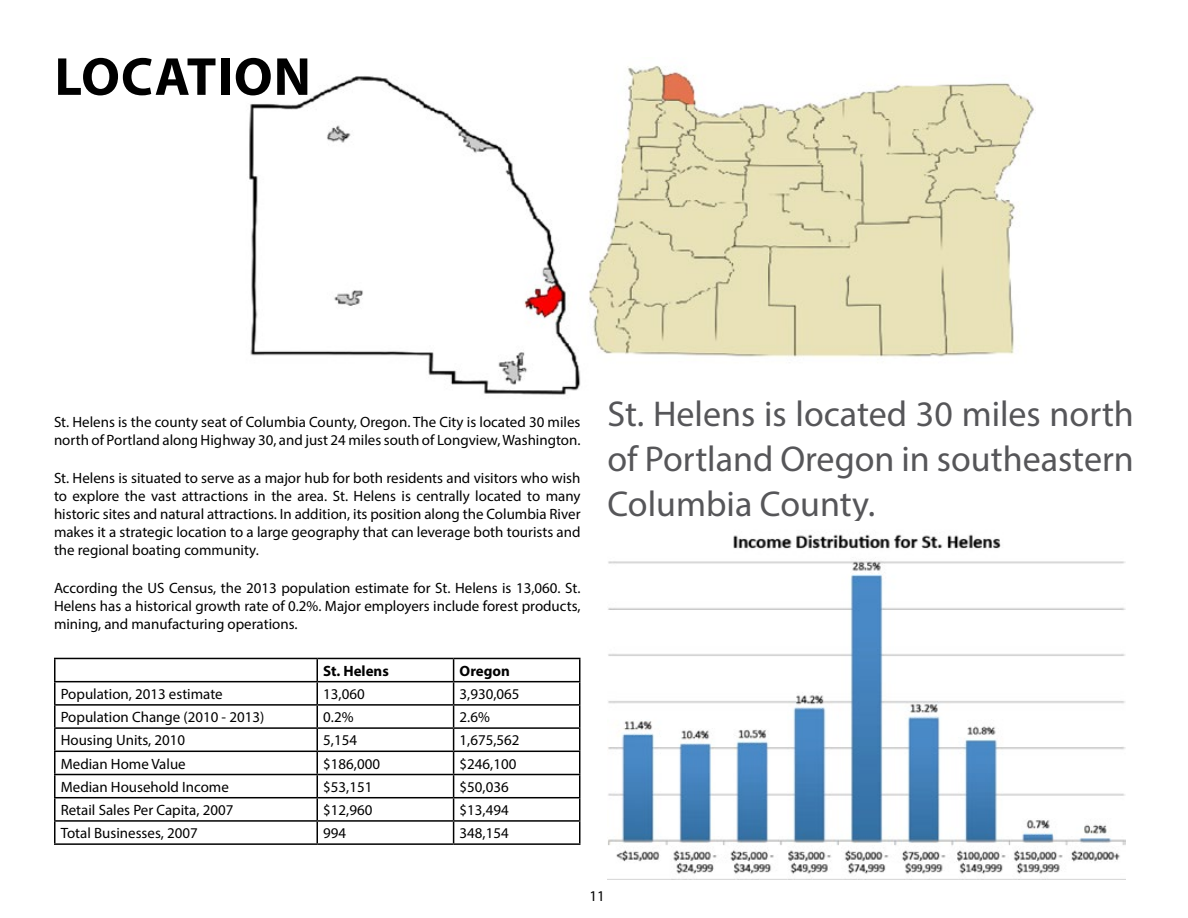
<style>
.page{position:relative;width:1188px;height:918px;background:#fff}
.page>*{position:absolute;margin:0;border:0;box-sizing:border-box;transform-origin:0 0}
.t1{font:700 54px "Myriad Pro";color:#000}
.t2{font:36px/45px "Myriad Pro";color:#565659;text-align:justify}
.t3{font:15px/18px "Myriad Pro";color:#000;text-align:justify}
.t4{font:700 15px "Myriad Pro";color:#000}
</style>
<div class="page">
<img style="left:249px;top:66px;width:785px;height:329px">
<hr style="left:54px;top:658px;width:263px;height:1px;background:#000">
<hr style="left:54px;top:659px;width:2px;height:22px;background:#000">
<hr style="left:317px;top:658px;width:137px;height:1px;background:#000">
<hr style="left:316px;top:659px;width:2px;height:22px;background:#000">
<hr style="left:454px;top:658px;width:126px;height:1px;background:#000">
<hr style="left:54px;top:681px;width:263px;height:1px;background:#000">
<hr style="left:54px;top:682px;width:2px;height:22px;background:#000">
<hr style="left:317px;top:681px;width:137px;height:1px;background:#000">
<hr style="left:316px;top:682px;width:2px;height:22px;background:#000">
<hr style="left:454px;top:681px;width:126px;height:1px;background:#000">
<hr style="left:54px;top:704px;width:263px;height:2px;background:#000">
<hr style="left:54px;top:706px;width:2px;height:21px;background:#000">
<hr style="left:317px;top:704px;width:137px;height:2px;background:#000">
<hr style="left:316px;top:706px;width:2px;height:21px;background:#000">
<hr style="left:454px;top:704px;width:126px;height:2px;background:#000">
<hr style="left:54px;top:727px;width:263px;height:2px;background:#000">
<hr style="left:54px;top:729px;width:2px;height:22px;background:#000">
<hr style="left:317px;top:727px;width:137px;height:2px;background:#000">
<hr style="left:316px;top:729px;width:2px;height:22px;background:#000">
<hr style="left:454px;top:727px;width:126px;height:2px;background:#000">
<hr style="left:54px;top:751px;width:263px;height:1px;background:#000">
<hr style="left:54px;top:752px;width:2px;height:22px;background:#000">
<hr style="left:317px;top:751px;width:137px;height:1px;background:#000">
<hr style="left:316px;top:752px;width:2px;height:22px;background:#000">
<hr style="left:454px;top:751px;width:126px;height:1px;background:#000">
<hr style="left:54px;top:774px;width:263px;height:1px;background:#000">
<hr style="left:54px;top:775px;width:2px;height:22px;background:#000">
<hr style="left:317px;top:774px;width:137px;height:1px;background:#000">
<hr style="left:316px;top:775px;width:2px;height:22px;background:#000">
<hr style="left:454px;top:774px;width:126px;height:1px;background:#000">
<hr style="left:54px;top:797px;width:263px;height:1px;background:#000">
<hr style="left:54px;top:798px;width:2px;height:22px;background:#000">
<hr style="left:317px;top:797px;width:137px;height:1px;background:#000">
<hr style="left:316px;top:798px;width:2px;height:22px;background:#000">
<hr style="left:454px;top:797px;width:126px;height:1px;background:#000">
<hr style="left:54px;top:820px;width:263px;height:2px;background:#000">
<hr style="left:54px;top:822px;width:2px;height:21px;background:#000">
<hr style="left:317px;top:820px;width:137px;height:2px;background:#000">
<hr style="left:316px;top:822px;width:2px;height:21px;background:#000">
<hr style="left:454px;top:820px;width:126px;height:2px;background:#000">
<svg style="left:453px;top:659px;width:1px;height:184px"></svg>
<svg style="left:579px;top:659px;width:1px;height:184px"></svg>
<hr style="left:54px;top:843px;width:263px;height:2px;background:#000">
<hr style="left:317px;top:843px;width:137px;height:2px;background:#000">
<hr style="left:454px;top:843px;width:126px;height:2px;background:#000">
<img style="left:608px;top:534px;width:517px;height:346px">
<h1 class="t1" style="left:55px;top:41px;width:32px">Locatio</h1>
<h1 class="t1" style="left:274px;top:41px;width:39px">n</h1>
<p class="t3" style="left:54px;top:413px;width:528px">St. Helens is the county seat of Columbia County, Oregon. The City is located 30 miles north of Portland along Highway 30, and just 24 miles south of Longview, Washington.</p>
<p class="t3" style="left:54px;top:469px;width:528px">St. Helens is situated to serve as a major hub for both residents and visitors who wish to explore the vast attractions in the area. St. Helens is centrally located to many historic sites and natural attractions. In addition, its position along the Columbia River makes it a strategic location to a large geography that can leverage both tourists and the regional boating community.</p>
<p class="t3" style="left:54px;top:579px;width:528px">According the US Census, the 2013 population estimate for St. Helens is 13,060. St.<br>Helens has a historical growth rate of 0.2%. Major employers include forest products, mining, and manufacturing operations.</p>
<p class="t4" style="left:323px;top:661px;width:67px">St. Helens</p>
<p class="t4" style="left:460px;top:661px;width:52px">Oregon</p>
<p class="t3" style="left:61px;top:685px;width:164px">Population, 2013 estimate</p>
<p class="t3" style="left:323px;top:685px;width:43px">13,060</p>
<p class="t3" style="left:460px;top:685px;width:61px">3,930,065</p>
<p class="t3" style="left:61px;top:708px;width:205px">Population Change (2010 - 2013)</p>
<p class="t3" style="left:323px;top:708px;width:32px">0.2%</p>
<p class="t3" style="left:460px;top:708px;width:32px">2.6%</p>
<p class="t3" style="left:61px;top:731px;width:126px">Housing Units, 2010</p>
<p class="t3" style="left:323px;top:731px;width:35px">5,154</p>
<p class="t3" style="left:460px;top:731px;width:61px">1,675,562</p>
<p class="t3" style="left:61px;top:754px;width:127px">Median Home Value</p>
<p class="t3" style="left:323px;top:754px;width:58px">$186,000</p>
<p class="t3" style="left:460px;top:754px;width:58px">$246,100</p>
<p class="t3" style="left:61px;top:777px;width:170px">Median Household Income</p>
<p class="t3" style="left:323px;top:777px;width:51px">$53,151</p>
<p class="t3" style="left:460px;top:777px;width:51px">$50,036</p>
<p class="t3" style="left:61px;top:801px;width:174px">Retail Sales Per Capita, 2007</p>
<p class="t3" style="left:323px;top:801px;width:51px">$12,960</p>
<p class="t3" style="left:460px;top:801px;width:51px">$13,494</p>
<p class="t3" style="left:61px;top:824px;width:138px">Total Businesses, 2007</p>
<p class="t3" style="left:323px;top:824px;width:24px">994</p>
<p class="t3" style="left:460px;top:824px;width:51px">348,154</p>
<h2 class="t2" style="left:608px;top:391px;width:528px">St. Helens is located 30 miles north of Portland Oregon in southeastern Columbia County.</h2>
<p class="t3" style="left:590px;top:886px;width:17px">11</p>
</div>
